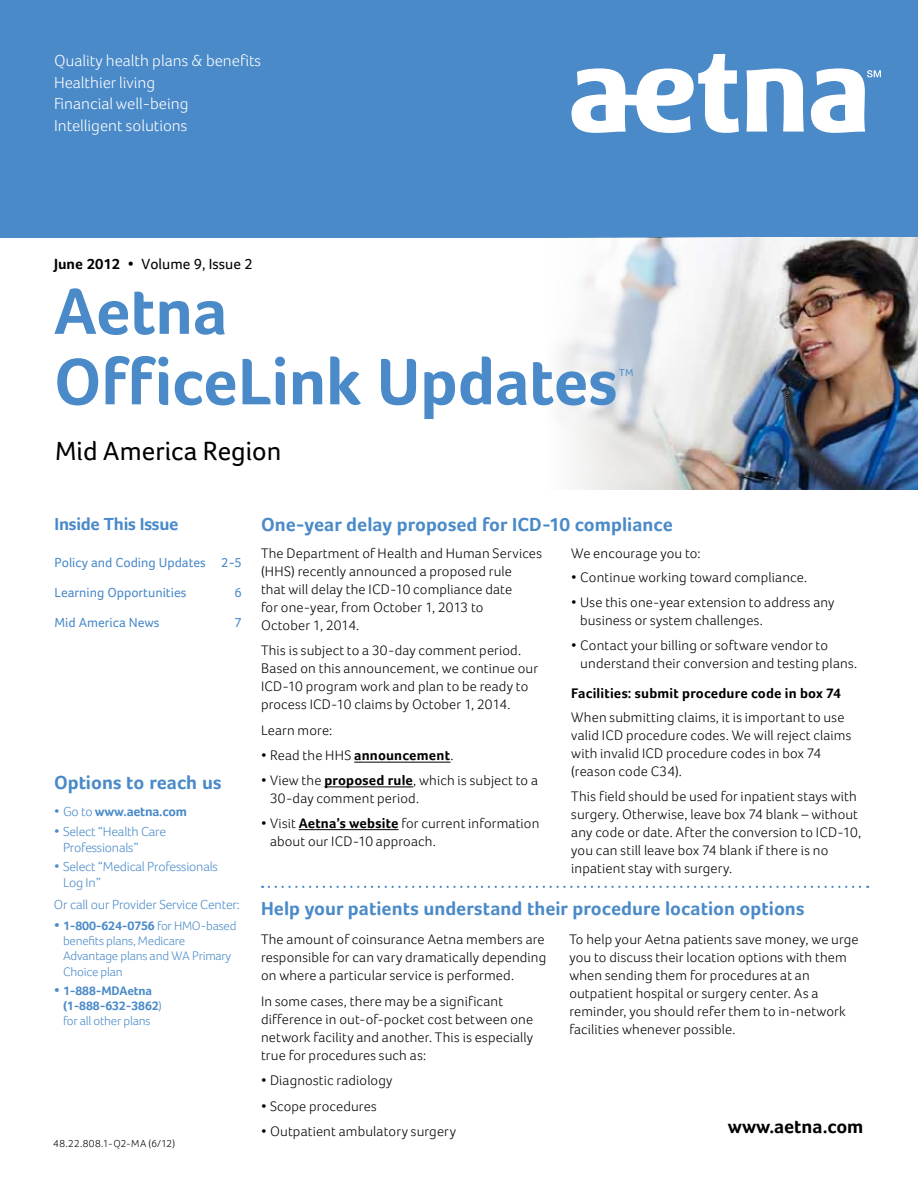
<style>
.page{position:relative;width:918px;height:1188px;background:#fff}
.page>*{position:absolute;margin:0;border:0;box-sizing:border-box;transform-origin:0 0}
.t1{font:700 67.5px/70.5px "Foco";letter-spacing:-.005em;color:#4a8ac8}
.t2{font:27px "Foco";color:#000}
.t3{font:700 19.5px "Foco";color:#4a8ac8}
.t4{font:700 19.5px "Foco";color:#000}
.t5{font:700 18px "Foco";letter-spacing:-.015em;color:#4a8ac8}
.t6{font:300 16.5px/21.8px "Foco";color:#fff}
.t7{font:15.15px "Foco";color:#000}
.t8{font:300 14.25px/18px "Foco";letter-spacing:.01em;color:#000}
.t9{font:700 14.25px "Foco";letter-spacing:.01em;color:#000}
.t10{font:300 13.5px/16.2px "Foco";letter-spacing:-.015em;color:#4a8ac8}
.t11{font:13.5px "Foco";color:#4a8ac8}
.t12{font:700 13.5px "Foco";letter-spacing:-.015em;color:#4a8ac8}
.t13{font:300 12.75px/15px "Foco";letter-spacing:-.015em;color:#4a8ac8}
.t14{font:700 12.75px/15px "Foco";letter-spacing:-.015em;color:#4a8ac8}
.t15{font:300 10.5px "Foco";letter-spacing:.045em;color:#000}
.t16{font:10.5px "Foco";color:#4a8ac8}
.s1{font-weight:700}
.s2{font-weight:300;font-size:14.25px}
.s3{font-weight:300}
.s4{font-size:14.25px}
.s5{font-weight:700;font-size:14.25px}
</style>
<div class="page">
<div style="left:0;top:0;width:918px;height:238px;background:#4a8ac8"></div>
<svg style="left:572px;top:54px;width:309px;height:79px"></svg>
<hr style="left:354px;top:762px;width:97px;height:1px;background:#000">
<hr style="left:324px;top:787px;width:89px;height:1px;background:#000">
<hr style="left:299px;top:829px;width:100px;height:1px;background:#000">
<img style="left:561px;top:238px;width:357px;height:251px">
<svg style="left:269px;top:886px;width:599px;height:2px"></svg>
<p class="t6" style="left:54px;top:49px;width:209px">Quality health plans &amp; benefits<br>Healthier living<br>Financial well-being<br>Intelligent solutions</p>
<p class="t7" style="left:54px;top:255px;width:200px"><span class="s1">June 2012 •</span> Volume 9, Issue 2</p>
<h1 class="t1" style="left:54px;top:275px;width:565px">Aetna<br>OfficeLink Updates</h1>
<p class="t16" style="left:619px;top:366px;width:16px">TM</p>
<h2 class="t2" style="left:55px;top:435px;width:228px">Mid America Region</h2>
<p class="t5" style="left:55px;top:514px;width:125px">Inside This Issue</p>
<p class="t11" style="left:55px;top:555px;width:189px">Policy and Coding Updates 2-5</p>
<p class="t11" style="left:55px;top:585px;width:133px">Learning Opportunities</p>
<p class="t11" style="left:235px;top:585px;width:9px">6</p>
<p class="t11" style="left:55px;top:615px;width:107px">Mid America News</p>
<p class="t11" style="left:235px;top:615px;width:9px">7</p>
<h3 class="t3" style="left:54px;top:771px;width:169px">Options to reach us</h3>
<p class="t12" style="left:54px;top:804px;width:135px"><span class="s2">•</span> <span class="s3">Go to</span> www.aetna.com</p>
<p class="t10" style="left:63px;top:823px;width:105px;text-indent:-9px"><span class="s4">•</span> Select “Health Care<br>Professionals”</p>
<p class="t10" style="left:63px;top:858px;width:156px;text-indent:-9px"><span class="s4">•</span> Select “Medical Professionals<br>Log In”</p>
<p class="t10" style="left:54px;top:896px;width:187px">Or call our Provider Service Center:</p>
<p class="t13" style="left:63px;top:918px;width:175px;text-indent:-9px"><span class="s5">•</span> <span class="s1">1-800-624-0756</span> for HMO-based benefits plans, Medicare<br>Advantage plans and WA Primary</p>
<p class="t13" style="left:63px;top:964px;width:61px">Choice plan</p>
<p class="t14" style="left:63px;top:983px;width:101px;text-indent:-9px"><span class="s4">•</span> 1-888-MDAetna (1-888-632-3862<span class="s3">) for all other plans</span></p>
<p class="t15" style="left:53px;top:1137px;width:124px">48.22.808.1-Q2-MA (6/12)</p>
<h3 class="t3" style="left:261px;top:513px;width:413px">One-year delay proposed for ICD-10 compliance</h3>
<p class="t8" style="left:261px;top:544px;width:282px">The Department of Health and Human Services (HHS) recently announced a proposed rule<br>that will delay the ICD-10 compliance date<br>for one-year, from October 1, 2013 to<br>October 1, 2014.</p>
<p class="t8" style="left:261px;top:641px;width:279px">This is subject to a 30-day comment period.<br>Based on this announcement, we continue our ICD-10 program work and plan to be ready to process ICD-10 claims by October 1, 2014.</p>
<p class="t8" style="left:261px;top:721px;width:73px">Learn more:</p>
<p class="t8" style="left:261px;top:747px;width:194px">• Read the HHS <span class="s1">announcement</span>.</p>
<p class="t8" style="left:270px;top:771px;width:270px;text-indent:-9px">• View the <span class="s1">proposed rule</span>, which is subject to a<br>30-day comment period.</p>
<p class="t8" style="left:270px;top:814px;width:271px;text-indent:-9px">• Visit <span class="s1">Aetna’s website</span> for current information about our ICD-10 approach.</p>
<p class="t8" style="left:571px;top:544px;width:131px">We encourage you to:</p>
<p class="t8" style="left:571px;top:569px;width:237px">• Continue working toward compliance.</p>
<p class="t8" style="left:580px;top:593px;width:256px;text-indent:-9px">• Use this one-year extension to address any business or system challenges.</p>
<p class="t8" style="left:580px;top:636px;width:278px;text-indent:-9px">• Contact your billing or software vendor to understand their conversion and testing plans.</p>
<p class="t9" style="left:571px;top:685px;width:271px">Facilities: submit procedure code in box 74</p>
<p class="t8" style="left:571px;top:708px;width:282px">When submitting claims, it is important to use valid ICD procedure codes. We will reject claims with invalid ICD procedure codes in box 74 (reason code C34).</p>
<p class="t8" style="left:571px;top:787px;width:291px">This field should be used for inpatient stays with surgery. Otherwise, leave box 74 blank – without any code or date. After the conversion to ICD-10, you can still leave box 74 blank if there is no inpatient stay with surgery.</p>
<h3 class="t3" style="left:261px;top:897px;width:545px">Help your patients understand their procedure location options</h3>
<p class="t8" style="left:261px;top:930px;width:287px">The amount of coinsurance Aetna members are responsible for can vary dramatically depending on where a particular service is performed.</p>
<p class="t8" style="left:261px;top:992px;width:274px">In some cases, there may be a significant difference in out-of-pocket cost between one network facility and another. This is especially true for procedures such as:</p>
<p class="t8" style="left:261px;top:1071px;width:133px">• Diagnostic radiology</p>
<p class="t8" style="left:261px;top:1097px;width:117px">• Scope procedures</p>
<p class="t8" style="left:261px;top:1123px;width:196px">• Outpatient ambulatory surgery</p>
<p class="t8" style="left:569px;top:930px;width:291px">To help your Aetna patients save money, we urge you to discuss their location options with them when sending them for procedures at an outpatient hospital or surgery center. As a reminder, you should refer them to in-network facilities whenever possible.</p>
<h3 class="t4" style="left:728px;top:1115px;width:137px">www.aetna.com</h3>
</div>
